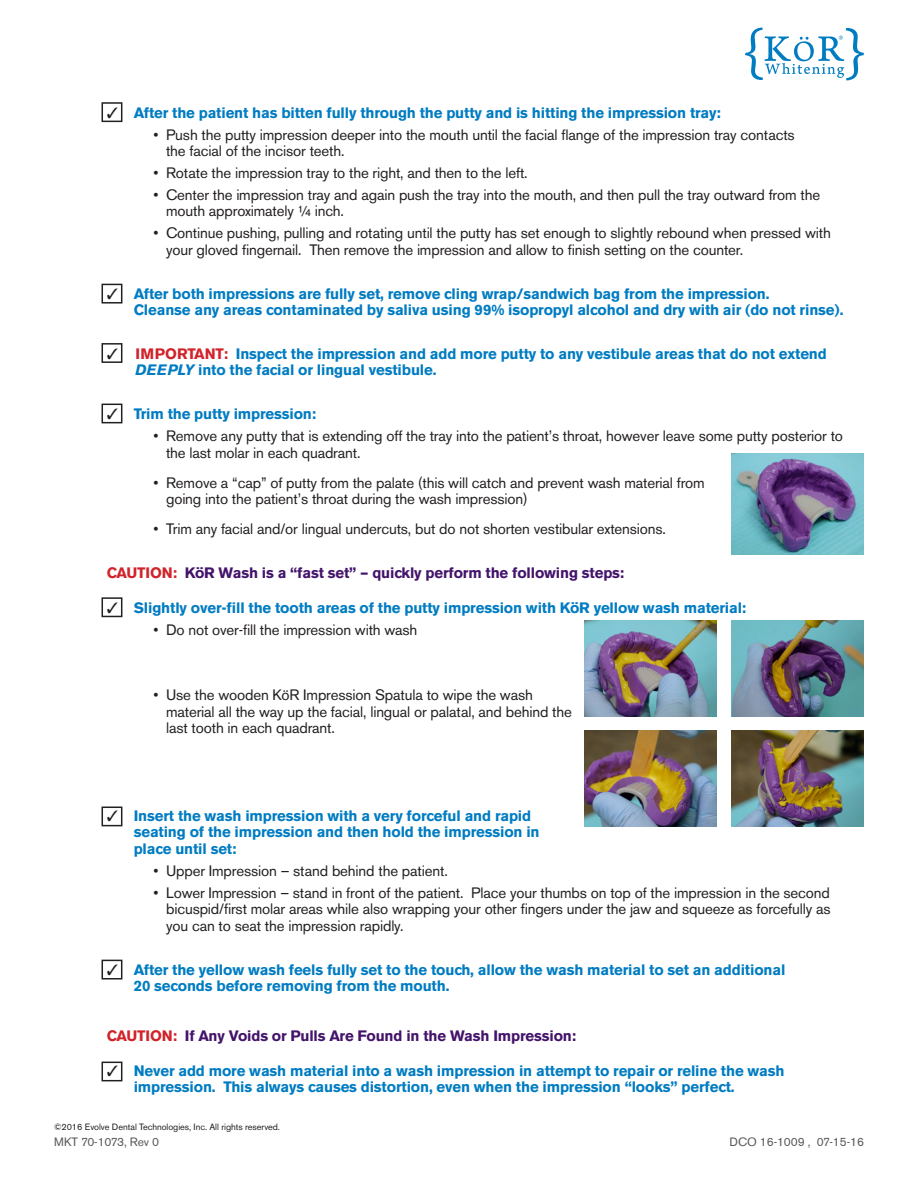
<style>
.page{position:relative;width:918px;height:1188px;background:#fff}
.page>*{position:absolute;margin:0;border:0;box-sizing:border-box;transform-origin:0 0}
.t1{font:15px/16.5px "Akzidenz Grotesk BE";letter-spacing:-.01em;color:#231f20}
.t2{font:700 15px/16.5px "Akzidenz Grotesk BE";letter-spacing:-.01em;color:#007cc2}
.t3{font:700 15px "Akzidenz Grotesk BE";letter-spacing:-.01em;color:#44146b}
.t4{font:12px "Akzidenz Grotesk BE";letter-spacing:-.01em;color:#57585a}
.t5{font:9px "Akzidenz Grotesk BE";letter-spacing:-.005em;color:#231f20}
.s1{color:#231f20}
.s2{color:#d1232a}
.s3{font-style:italic}
</style>
<div class="page">
<svg style="left:745px;top:28px;width:119px;height:52px"></svg>
<div style="left:102px;top:404px;width:20px;height:19px;border:2px solid #231f20"></div>
<div style="left:102px;top:597px;width:20px;height:20px;border:2px solid #231f20"></div>
<div style="left:102px;top:807px;width:20px;height:19px;border:2px solid #231f20"></div>
<div style="left:102px;top:960px;width:20px;height:20px;border:2px solid #231f20"></div>
<div style="left:102px;top:1062px;width:20px;height:19px;border:2px solid #231f20"></div>
<div style="left:102px;top:343px;width:20px;height:20px;border:2px solid #231f20"></div>
<div style="left:102px;top:284px;width:20px;height:20px;border:2px solid #231f20"></div>
<div style="left:102px;top:102px;width:20px;height:20px;border:2px solid #231f20"></div>
<img style="left:731px;top:453px;width:133px;height:101px">
<img style="left:585px;top:621px;width:132px;height:96px">
<img style="left:732px;top:621px;width:132px;height:96px">
<img style="left:585px;top:731px;width:132px;height:96px">
<img style="left:732px;top:731px;width:132px;height:96px">
<p class="t2" style="left:107px;top:104px;width:616px"><span class="s1">✓</span> After the patient has bitten fully through the putty and is hitting the impression tray:</p>
<p class="t1" style="left:166px;top:126px;width:630px;text-indent:-13px">• Push the putty impression deeper into the mouth until the facial flange of the impression tray contacts the facial of the incisor teeth.</p>
<p class="t1" style="left:153px;top:165px;width:376px">• Rotate the impression tray to the right, and then to the left.</p>
<p class="t1" style="left:166px;top:187px;width:656px;text-indent:-13px">• Center the impression tray and again push the tray into the mouth, and then pull the tray outward from the mouth approximately ¼ inch.</p>
<p class="t1" style="left:166px;top:225px;width:666px;text-indent:-13px">• Continue pushing, pulling and rotating until the putty has set enough to slightly rebound when pressed with your gloved fingernail. Then remove the impression and allow to finish setting on the counter.</p>
<p class="t2" style="left:134px;top:285px;width:711px;text-indent:-27px"><span class="s1">✓</span> After both impressions are fully set, remove cling wrap/sandwich bag from the impression.<br>Cleanse any areas contaminated by saliva using 99% isopropyl alcohol and dry with air (do not rinse).</p>
<p class="t2" style="left:135px;top:346px;width:693px;text-indent:-28px"><span class="s1">✓</span> <span class="s2">IMPORTANT:</span> Inspect the impression and add more putty to any vestibule areas that do not extend<br><span class="s3">DEEPLY</span> into the facial or lingual vestibule.</p>
<p class="t2" style="left:107px;top:406px;width:211px"><span class="s1">✓</span> Trim the putty impression:</p>
<p class="t1" style="left:166px;top:428px;width:678px;text-indent:-13px">• Remove any putty that is extending off the tray into the patient’s throat, however leave some putty posterior to the last molar in each quadrant.</p>
<p class="t1" style="left:166px;top:474px;width:540px;text-indent:-13px">• Remove a “cap” of putty from the palate (this will catch and prevent wash material from going into the patient’s throat during the wash impression)</p>
<p class="t1" style="left:153px;top:521px;width:514px">• Trim any facial and/or lingual undercuts, but do not shorten vestibular extensions.</p>
<p class="t3" style="left:107px;top:564px;width:519px"><span class="s2">CAUTION:</span> KöR Wash is a “fast set” – quickly perform the following steps:</p>
<p class="t2" style="left:107px;top:599px;width:641px"><span class="s1">✓</span> Slightly over-fill the tooth areas of the putty impression with KöR yellow wash material:</p>
<p class="t1" style="left:153px;top:621px;width:266px">• Do not over-fill the impression with wash</p>
<p class="t1" style="left:166px;top:687px;width:407px;text-indent:-13px">• Use the wooden KöR Impression Spatula to wipe the wash material all the way up the facial, lingual or palatal, and behind the last tooth in each quadrant.</p>
<p class="t2" style="left:134px;top:808px;width:407px;text-indent:-27px"><span class="s1">✓</span> Insert the wash impression with a very forceful and rapid seating of the impression and then hold the impression in place until set:</p>
<p class="t1" style="left:153px;top:862px;width:296px">• Upper Impression – stand behind the patient.</p>
<p class="t1" style="left:166px;top:884px;width:666px;text-align:justify;text-indent:-13px">• Lower Impression – stand in front of the patient. Place your thumbs on top of the impression in the second bicuspid/first molar areas while also wrapping your other fingers under the jaw and squeeze as forcefully as you can to seat the impression rapidly.</p>
<p class="t2" style="left:134px;top:961px;width:653px;text-indent:-27px"><span class="s1">✓</span> After the yellow wash feels fully set to the touch, allow the wash material to set an additional<br>20 seconds before removing from the mouth.</p>
<p class="t3" style="left:107px;top:1027px;width:471px"><span class="s2">CAUTION:</span> If Any Voids or Pulls Are Found in the Wash Impression:</p>
<p class="t2" style="left:134px;top:1062px;width:652px;text-indent:-27px"><span class="s1">✓</span> Never add more wash material into a wash impression in attempt to repair or reline the wash impression. This always causes distortion, even when the impression “looks” perfect.</p>
<p class="t5" style="left:54px;top:1121px;width:228px">©2016 Evolve Dental Technologies, Inc. All rights reserved.</p>
<p class="t4" style="left:54px;top:1135px;width:107px">MKT 70-1073, Rev 0</p>
<p class="t4" style="left:729px;top:1135px;width:136px">DCO 16-1009 , 07-15-16</p>
</div>
